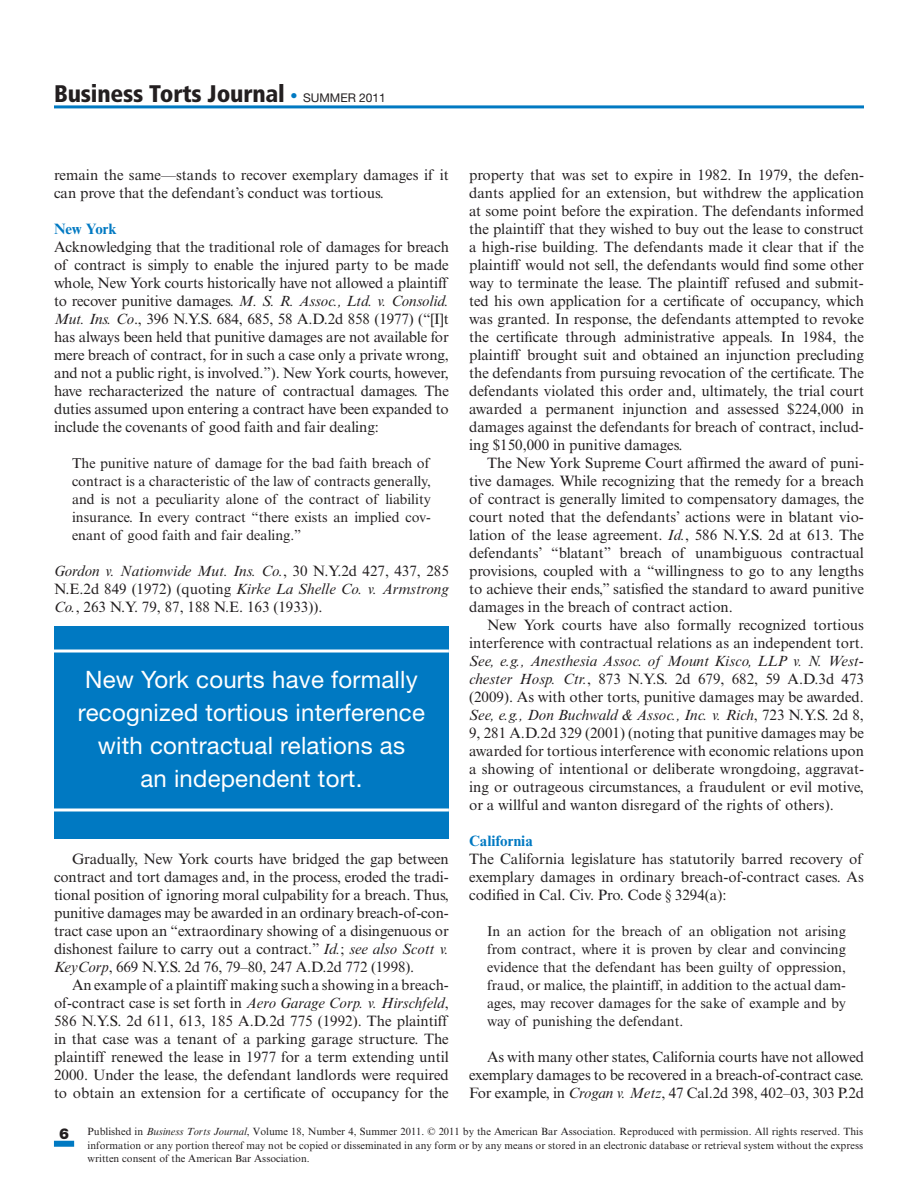
<style>
.page{position:relative;width:918px;height:1188px;background:#fff}
.page>*{position:absolute;margin:0;border:0;box-sizing:border-box;transform-origin:0 0}
.t1{font:24px/33px "Helvetica Neue LT Std";letter-spacing:.01em;color:#fff;text-align:center}
.t2{font:900 condensed 24px "Frutiger LT Std";letter-spacing:-.01em;color:#231f20}
.t3{font:15px/18px "Times New Roman MT Std";color:#231f20;text-align:justify}
.t4{font:700 15px "Times New Roman MT Std";color:#0079c2}
.t5{font:14.25px/18px "Times New Roman MT Std";color:#231f20;text-align:justify}
.t6{font:12px "Helvetica Neue LT Std";color:#231f20}
.t7{font:10.5px/13.5px "Times New Roman MT Std";color:#231f20;text-align:justify}
.s1{font-family:"Times New Roman MT Std";font-weight:700;font-style:italic;font-stretch:normal;font-size:18px;color:#0079c2}
.s2{font-family:"Helvetica Neue LT Std";font-weight:400;font-stretch:normal;font-size:12px}
.s3{font-style:italic}
.s4{font-family:"Helvetica Neue LT Std";font-weight:900;font-size:15px}
</style>
<div class="page">
<hr style="left:54px;top:105px;width:810px;height:3px;background:#0079c2">
<div style="left:54px;top:1141px;width:20px;height:6px;background:#0079c2"></div>
<div style="left:54px;top:626px;width:395px;height:212px;background:#0079c2"></div>
<hr style="left:54px;top:650px;width:395px;height:3px;background:#fff">
<svg style="left:54px;top:808px;width:395px;height:4px;background:#bfddef"></svg>
<h1 class="t2" style="left:54px;top:79px;width:275px">Business Torts Journal <span class="s1">•</span> <span class="s2">summer</span></h1>
<p class="t6" style="left:359px;top:90px;width:28px">2011</p>
<p class="t3" style="left:54px;top:166px;width:396px">remain the same—stands to recover exemplary damages if it can prove that the defendant’s conduct was tortious.</p>
<p class="t4" style="left:54px;top:220px;width:64px">New York</p>
<p class="t3" style="left:54px;top:238px;width:396px">Acknowledging that the traditional role of damages for breach of contract is simply to enable the injured party to be made whole, New York courts historically have not allowed a plaintiff to recover punitive damages. <span class="s3">M. S. R. Assoc., Ltd. v. Consolid.<br>Mut. Ins. Co</span>., 396 N.Y.S. 684, 685, 58 A.D.2d 858 (1977) (“[I]t has always been held that punitive damages are not available for mere breach of contract, for in such a case only a private wrong, and not a public right, is involved.”). New York courts, however, have recharacterized the nature of contractual damages. The duties assumed upon entering a contract have been expanded to include the covenants of good faith and fair dealing:</p>
<p class="t5" style="left:72px;top:454px;width:360px">The punitive nature of damage for the bad faith breach of contract is a characteristic of the law of contracts generally, and is not a peculiarity alone of the contract of liability insurance. In every contract “there exists an implied cov&shy;enant of good faith and fair dealing.”</p>
<p class="t3" style="left:54px;top:562px;width:396px"><span class="s3">Gordon v. Nationwide Mut. Ins. Co.</span>, 30 N.Y.2d 427, 437, 285<br>N.E.2d 849 (1972) (quoting <span class="s3">Kirke La Shelle Co. v. Armstrong Co.</span>, 263 N.Y. 79, 87, 188 N.E. 163 (1933)).</p>
<h1 class="t1" style="left:78px;top:663px;width:348px">New York courts have formally recognized tortious interference with contractual relations as<br>an independent tort.</h1>
<p class="t3" style="left:54px;top:850px;width:396px;text-indent:18px">Gradually, New York courts have bridged the gap between contract and tort damages and, in the process, eroded the tradi&shy;tional position of ignoring moral culpability for a breach. Thus, punitive damages may be awarded in an ordinary breach-of-con&shy;tract case upon an “extraordinary showing of a disingenuous or dishonest failure to carry out a contract.” <span class="s3">Id.</span>; <span class="s3">see also Scott v.<br>KeyCorp</span>, 669 N.Y.S. 2d 76, 79–80, 247 A.D.2d 772 (1998).</p>
<p class="t3" style="left:54px;top:976px;width:396px;text-indent:18px">An example of a plaintiff making such a showing in a breach&shy;of-contract case is set forth in <span class="s3">Aero Garage Corp. v. Hirschfeld</span>, 586 N.Y.S. 2d 611, 613, 185 A.D.2d 775 (1992). The plaintiff in that case was a tenant of a parking garage structure. The plaintiff renewed the lease in 1977 for a term extending until 2000. Under the lease, the defendant landlords were required to obtain an extension for a certificate of occupancy for the</p>
<p class="t3" style="left:469px;top:166px;width:396px">property that was set to expire in 1982. In 1979, the defen&shy;dants applied for an extension, but withdrew the application at some point before the expiration. The defendants informed the plaintiff that they wished to buy out the lease to construct a high-rise building. The defendants made it clear that if the plaintiff would not sell, the defendants would find some other way to terminate the lease. The plaintiff refused and submit&shy;ted his own application for a certificate of occupancy, which was granted. In response, the defendants attempted to revoke the certificate through administrative appeals. In 1984, the plaintiff brought suit and obtained an injunction precluding the defendants from pursuing revocation of the certificate. The defendants violated this order and, ultimately, the trial court awarded a permanent injunction and assessed $224,000 in damages against the defendants for breach of contract, includ&shy;ing $150,000 in punitive damages.</p>
<p class="t3" style="left:469px;top:454px;width:396px;text-indent:18px">The New York Supreme Court affirmed the award of puni&shy;tive damages. While recognizing that the remedy for a breach of contract is generally limited to compensatory damages, the court noted that the defendants’ actions were in blatant vio&shy;lation of the lease agreement. <span class="s3">Id.</span>, 586 N.Y.S. 2d at 613. The defendants’ “blatant” breach of unambiguous contractual provisions, coupled with a “willingness to go to any lengths to achieve their ends,” satisfied the standard to award punitive damages in the breach of contract action.</p>
<p class="t3" style="left:469px;top:616px;width:396px;text-align:right">New York courts have also formally recognized tortious interference with contractual relations as an independent tort.</p>
<p class="t3" style="left:469px;top:652px;width:396px"><span class="s3">See, e.g., Anesthesia Assoc. of Mount Kisco, LLP v. N. West&shy;chester Hosp. Ctr.</span>, 873 N.Y.S. 2d 679, 682, 59 A.D.3d 473 (2009). As with other torts, punitive damages may be awarded.<br><span class="s3">See, e.g., Don Buchwald &amp; Assoc., Inc. v. Rich</span>, 723 N.Y.S. 2d 8, 9, 281 A.D.2d 329 (2001) (noting that punitive damages may be awarded for tortious interference with economic relations upon a showing of intentional or deliberate wrongdoing, aggravat&shy;ing or outrageous circumstances, a fraudulent or evil motive, or a willful and wanton disregard of the rights of others).</p>
<p class="t4" style="left:469px;top:832px;width:65px">California</p>
<p class="t3" style="left:469px;top:850px;width:396px">The California legislature has statutorily barred recovery of exemplary damages in ordinary breach-of-contract cases. As codified in Cal. Civ. Pro. Code § 3294(a):</p>
<p class="t5" style="left:487px;top:922px;width:360px">In an action for the breach of an obligation not arising from contract, where it is proven by clear and convincing evidence that the defendant has been guilty of oppression, fraud, or malice, the plaintiff, in addition to the actual dam&shy;ages, may recover damages for the sake of example and by way of punishing the defendant.</p>
<p class="t3" style="left:469px;top:1048px;width:396px;text-indent:18px">As with many other states, California courts have not allowed exemplary damages to be recovered in a breach-of-contract case.<br>For example, in <span class="s3">Crogan v. Metz</span>, 47 Cal.2d 398, 402–03, 303 P.2d</p>
<p class="t7" style="left:88px;top:1125px;width:777px;text-indent:-28px"><span class="s4">6</span> Published in <span class="s3">Business Torts Journal</span>, Volume 18, Number 4, Summer 2011. © 2011 by the American Bar Association. Reproduced with permission. All rights reserved. This information or any portion thereof may not be copied or disseminated in any form or by any means or stored in an electronic database or retrieval system without the express written consent of the American Bar Association.</p>
</div>
